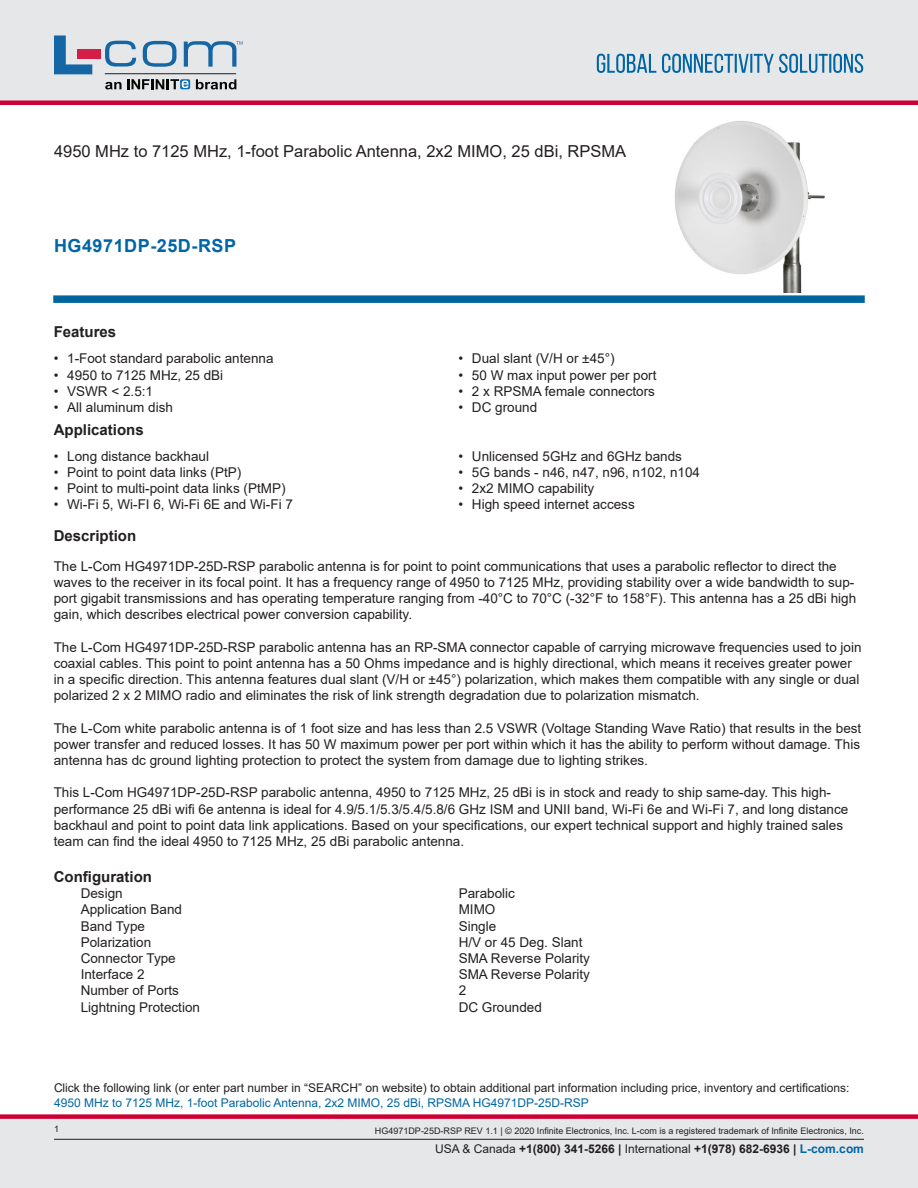
<style>
.page{position:relative;width:918px;height:1188px;background:#fff}
.page>*{position:absolute;margin:0;border:0;box-sizing:border-box;transform-origin:0 0}
.PN{font:700 18px "Arial";letter-spacing:.03em;color:#0065a4}
.Web_Description_Para{font:16.5px "Arial";color:#231f20}
.LCOM_Section_Header{font:700 15px "Arial";color:#231f20}
.Head1{font:700 15px "Arial";color:#231f20}
.MarketingDescription{font:13.5px/16.2px "Arial";color:#231f20}
.Specs_Para{font:13.5px "Arial";color:#231f20}
.Description_and_PN_L{font:12px/14.4px "Arial";color:#231f20}
.t1{font:700 12px "Arial";color:#231f20}
.t2{font:9px "Arial";color:#231f20}
.s1{color:#0065a4}
.s2{font-weight:400}
</style>
<div class="page">
<div style="left:0;top:1119px;width:918px;height:69px;background:#e6e7e9"></div>
<div style="left:0;top:1114px;width:918px;height:5px;background:#c03"></div>
<div style="left:0;top:0;width:918px;height:102px;background:#e6e7e9"></div>
<div style="left:0;top:100px;width:918px;height:5px;background:#c03"></div>
<hr style="left:54px;top:1139px;width:810px;height:1px;background:#231f20">
<svg style="left:597px;top:54px;width:266px;height:19px"></svg>
<svg style="left:53px;top:295px;width:812px;height:8px;background:#0f6ea3"></svg>
<hr style="left:105px;top:73px;width:131px;height:1px;background:#211e1e">
<svg style="left:54px;top:35px;width:38px;height:39px"></svg>
<svg style="left:143px;top:41px;width:34px;height:26px"></svg>
<svg style="left:105px;top:41px;width:31px;height:26px"></svg>
<div style="left:77px;top:49px;width:23px;height:10px;background:#d41e47"></div>
<svg style="left:180px;top:79px;width:10px;height:10px"></svg>
<svg style="left:196px;top:79px;width:40px;height:10px"></svg>
<svg style="left:105px;top:79px;width:83px;height:10px"></svg>
<svg style="left:184px;top:41px;width:59px;height:26px"></svg>
<img style="left:675px;top:121px;width:150px;height:172px">
<h1 class="Web_Description_Para" style="left:54px;top:140px;width:574px">4950 MHz to 7125 MHz, 1-foot Parabolic Antenna, 2x2 MIMO, 25 dBi, RPSMA</h1>
<p class="PN" style="left:54px;top:233px;width:184px">HG4971DP-25D-RSP</p>
<p class="LCOM_Section_Header" style="left:54px;top:321px;width:64px">Features</p>
<p class="MarketingDescription" style="left:54px;top:350px;width:221px">• 1-Foot standard parabolic antenna</p>
<p class="MarketingDescription" style="left:54px;top:367px;width:171px">• 4950 to 7125 MHz, 25 dBi</p>
<p class="MarketingDescription" style="left:54px;top:383px;width:101px">• VSWR &lt; 2.5:1</p>
<p class="MarketingDescription" style="left:54px;top:399px;width:121px">• All aluminum dish</p>
<p class="LCOM_Section_Header" style="left:54px;top:419px;width:92px">Applications</p>
<p class="MarketingDescription" style="left:54px;top:448px;width:157px">• Long distance backhaul</p>
<p class="MarketingDescription" style="left:54px;top:464px;width:189px">• Point to point data links (PtP)</p>
<p class="MarketingDescription" style="left:54px;top:480px;width:233px">• Point to multi-point data links (PtMP)</p>
<p class="MarketingDescription" style="left:54px;top:497px;width:241px">• Wi-Fi 5, Wi-FI 6, Wi-Fi 6E and Wi-Fi 7</p>
<p class="MarketingDescription" style="left:458px;top:350px;width:158px">• Dual slant (V/H or ±45°)</p>
<p class="MarketingDescription" style="left:458px;top:367px;width:200px">• 50 W max input power per port</p>
<p class="MarketingDescription" style="left:458px;top:383px;width:198px">• 2 x RPSMA female connectors</p>
<p class="MarketingDescription" style="left:458px;top:399px;width:80px">• DC ground</p>
<p class="MarketingDescription" style="left:458px;top:448px;width:225px">• Unlicensed 5GHz and 6GHz bands</p>
<p class="MarketingDescription" style="left:458px;top:464px;width:243px">• 5G bands - n46, n47, n96, n102, n104</p>
<p class="MarketingDescription" style="left:458px;top:480px;width:137px">• 2x2 MIMO capability</p>
<p class="MarketingDescription" style="left:458px;top:497px;width:178px">• High speed internet access</p>
<p class="LCOM_Section_Header" style="left:54px;top:525px;width:84px">Description</p>
<p class="MarketingDescription" style="left:54px;top:558px;width:804px">The L-Com HG4971DP-25D-RSP parabolic antenna is for point to point communications that uses a parabolic reflector to direct the waves to the receiver in its focal point. It has a frequency range of 4950 to 7125 MHz, providing stability over a wide bandwidth to sup&shy;port gigabit transmissions and has operating temperature ranging from -40°C to 70°C (-32°F to 158°F). This antenna has a 25 dBi high gain, which describes electrical power conversion capability.</p>
<p class="MarketingDescription" style="left:54px;top:639px;width:809px">The L-Com HG4971DP-25D-RSP parabolic antenna has an RP-SMA connector capable of carrying microwave frequencies used to join coaxial cables. This point to point antenna has a 50 Ohms impedance and is highly directional, which means it receives greater power in a specific direction. This antenna features dual slant (V/H or ±45°) polarization, which makes them compatible with any single or dual polarized 2 x 2 MIMO radio and eliminates the risk of link strength degradation due to polarization mismatch.</p>
<p class="MarketingDescription" style="left:54px;top:720px;width:809px;text-align:justify">The L-Com white parabolic antenna is of 1 foot size and has less than 2.5 VSWR (Voltage Standing Wave Ratio) that results in the best power transfer and reduced losses. It has 50 W maximum power per port within which it has the ability to perform without damage. This antenna has dc ground lighting protection to protect the system from damage due to lighting strikes.</p>
<p class="MarketingDescription" style="left:54px;top:785px;width:796px">This L-Com HG4971DP-25D-RSP parabolic antenna, 4950 to 7125 MHz, 25 dBi is in stock and ready to ship same-day. This high&shy;performance 25 dBi wifi 6e antenna is ideal for 4.9/5.1/5.3/5.4/5.8/6 GHz ISM and UNII band, Wi-Fi 6e and Wi-Fi 7, and long distance backhaul and point to point data link applications. Based on your specifications, our expert technical support and highly trained sales team can find the ideal 4950 to 7125 MHz, 25 dBi parabolic antenna.</p>
<p class="Head1" style="left:54px;top:866px;width:100px">Configuration</p>
<p class="Specs_Para" style="left:81px;top:884px;width:44px">Design</p>
<p class="Specs_Para" style="left:459px;top:884px;width:58px">Parabolic</p>
<p class="Specs_Para" style="left:81px;top:900px;width:103px">Application Band</p>
<p class="Specs_Para" style="left:459px;top:900px;width:38px">MIMO</p>
<p class="Specs_Para" style="left:81px;top:917px;width:66px">Band Type</p>
<p class="Specs_Para" style="left:459px;top:917px;width:39px">Single</p>
<p class="Specs_Para" style="left:81px;top:933px;width:72px">Polarization</p>
<p class="Specs_Para" style="left:459px;top:933px;width:125px">H/V or 45 Deg. Slant</p>
<p class="Specs_Para" style="left:81px;top:949px;width:97px">Connector Type</p>
<p class="Specs_Para" style="left:459px;top:949px;width:133px">SMA Reverse Polarity</p>
<p class="Specs_Para" style="left:81px;top:965px;width:65px">Interface 2</p>
<p class="Specs_Para" style="left:459px;top:965px;width:133px">SMA Reverse Polarity</p>
<p class="Specs_Para" style="left:81px;top:981px;width:100px">Number of Ports</p>
<p class="Specs_Para" style="left:459px;top:981px;width:9px">2</p>
<p class="Specs_Para" style="left:81px;top:998px;width:121px">Lightning Protection</p>
<p class="Specs_Para" style="left:459px;top:998px;width:85px">DC Grounded</p>
<p class="Description_and_PN_L" style="left:54px;top:1081px;width:797px">Click the following link (or enter part number in “SEARCH” on website) to obtain additional part information including price, inventory and certifications:<br><span class="s1">4950 MHz to 7125 MHz, 1-foot Parabolic Antenna, 2x2 MIMO, 25 dBi, RPSMA HG4971DP-25D-RSP</span></p>
<p class="t2" style="left:54px;top:1123px;width:7px">1</p>
<p class="t2" style="left:375px;top:1125px;width:491px">HG4971DP-25D-RSP REV 1.1 | © 2020 Infinite Electronics, Inc. L-com is a registered trademark of Infinite Electronics, Inc.</p>
<p class="t1" style="left:435px;top:1140px;width:430px"><span class="s2">USA &amp; Canada</span> +1(800) 341-5266 | <span class="s2">International</span> +1(978) 682-6936 | <span class="s1">L-com.com</span></p>
</div>
